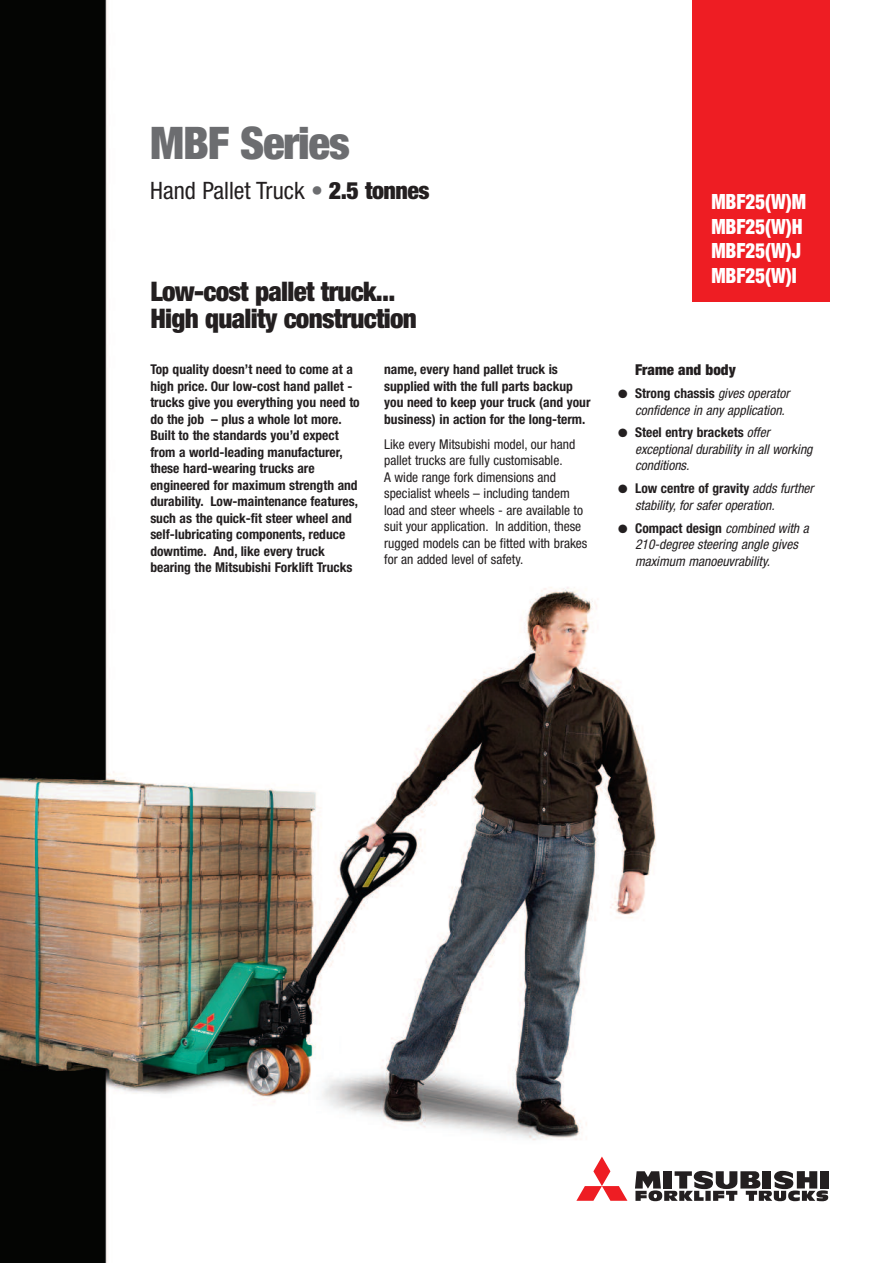
<style>
.page{position:relative;width:893px;height:1263px;background:#fff}
.page>*{position:absolute;margin:0;border:0;box-sizing:border-box;transform-origin:0 0}
.t1{font:900 condensed 45px "Helvetica Neue";letter-spacing:-.025em;color:#6c6d70}
.t2{font:900 condensed 27px/27px "Helvetica Neue";letter-spacing:-.025em;color:#231f20}
.t3{font:condensed 24px "Helvetica Neue";color:#231f20}
.t4{font:900 condensed 21px/24.8px "Helvetica Neue";color:#fff;scale:.9 1}
.t5{font:900 condensed 15px "Helvetica Neue";color:#231f20}
.t6{font:700 condensed 13.5px/16.5px "Helvetica Neue";color:#231f20}
.t7{font:italic condensed 13.5px/16.5px "Helvetica Neue";color:#231f20}
.t8{font:condensed 13.5px/16.5px "Helvetica Neue";color:#231f20}
.s1{font-weight:900;color:#6c6d70}
.s2{font-weight:900}
.s3{font-weight:700;font-style:normal}
</style>
<div class="page">
<img style="left:0;top:0;width:830px;height:1263px">
<div style="left:692px;top:0;width:137px;height:302px;background:#ee1d23"></div>
<svg style="left:576px;top:1156px;width:51px;height:45px"></svg>
<svg style="left:635px;top:1171px;width:193px;height:30px"></svg>
<div style="left:337px;top:329px;width:148px;height:34px;background:#fff"></div>
<h1 class="t1" style="left:150px;top:127px;width:201px">MBF Series</h1>
<h3 class="t3" style="left:150px;top:182px;width:281px">Hand Pallet Truck <span class="s1">•</span> <span class="s2">2.5 tonnes</span></h3>
<h2 class="t2" style="left:150px;top:280px;width:268px">Low-cost pallet truck...<br>High quality construction</h2>
<p class="t6" style="left:150px;top:362px;width:211px">Top quality doesn’t need to come at a high price. Our low-cost hand pallet - trucks give you everything you need to do the job – plus a whole lot more.<br>Built to the standards you’d expect from a world-leading manufacturer, these hard-wearing trucks are engineered for maximum strength and durability. Low-maintenance features, such as the quick-fit steer wheel and self-lubricating components, reduce downtime. And, like every truck bearing the Mitsubishi Forklift Trucks</p>
<p class="t6" style="left:384px;top:362px;width:208px">name, every hand pallet truck is supplied with the full parts backup you need to keep your truck (and your business) in action for the long-term.</p>
<p class="t8" style="left:384px;top:437px;width:205px">Like every Mitsubishi model, our hand pallet trucks are fully customisable.<br>A wide range fork dimensions and specialist wheels – including tandem load and steer wheels - are available to suit your application. In addition, these rugged models can be fitted with brakes for an added level of safety.</p>
<h3 class="t4" style="left:711px;top:191px;width:107px">MBF25(W)M<br>MBF25(W)H<br>MBF25(W)J<br>MBF25(W)I</h3>
<p class="t5" style="left:635px;top:364px;width:102px">Frame and body</p>
<p class="t7" style="left:635px;top:386px;width:156px;text-indent:-17px">● <span class="s3">Strong chassis</span> gives operator confidence in any application.</p>
<p class="t7" style="left:635px;top:425px;width:179px;text-indent:-17px">● <span class="s3">Steel entry brackets</span> offer exceptional durability in all working conditions.</p>
<p class="t7" style="left:635px;top:481px;width:180px;text-indent:-17px">● <span class="s3">Low centre of gravity</span> adds further stability, for safer operation.</p>
<p class="t7" style="left:635px;top:521px;width:175px;text-indent:-17px">● <span class="s3">Compact design</span> combined with a<br>210-degree steering angle gives maximum manoeuvrability.</p>
</div>
